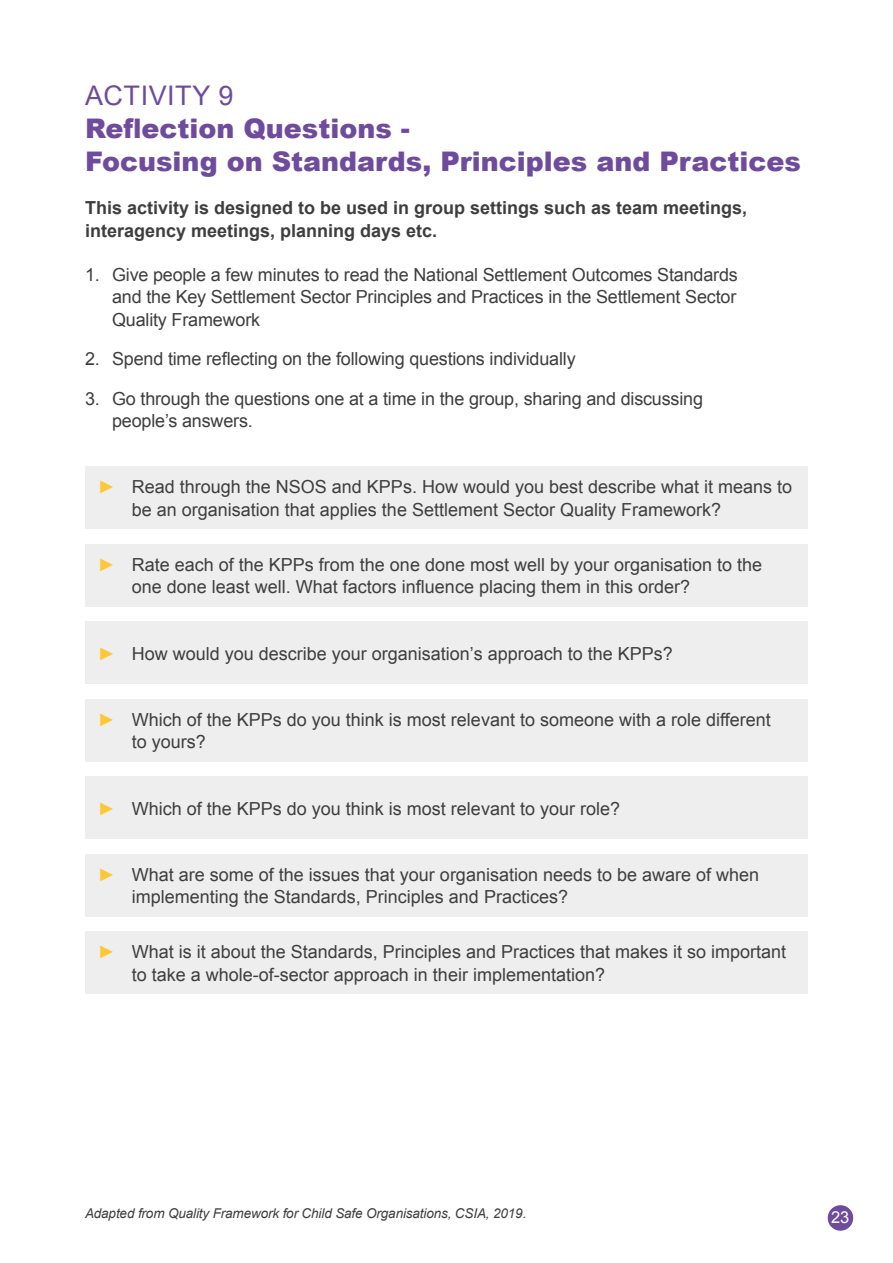
<style>
.page{position:relative;width:893px;height:1263px;background:#fff}
.page>*{position:absolute;margin:0;border:0;box-sizing:border-box;transform-origin:0 0}
.Heading_1{font:900 27px/33px "Arial";color:#6f4b9e}
.Heading_3{font:27px "Arial";letter-spacing:.02em;color:#6f4b9e}
.t1{font:18px/22.5px "Arial";color:#3e3e3f}
.t2{font:700 18px/22.5px "Arial";color:#3e3e3f}
.t3{font:16.5px "Arial";color:#fff}
.footnote{font:italic 13.5px "Arial";letter-spacing:-.01em;color:#3e3e3f}
.s1{color:#fec734}
</style>
<div class="page">
<div style="left:828px;top:1205px;width:25px;height:26px;background:#6f4b9e;border-radius:50%"></div>
<div style="left:85px;top:467px;width:723px;height:62px;background:#eeeeef"></div>
<div style="left:85px;top:544px;width:723px;height:63px;background:#eeeeef"></div>
<div style="left:85px;top:622px;width:723px;height:62px;background:#eeeeef"></div>
<div style="left:85px;top:699px;width:723px;height:63px;background:#eeeeef"></div>
<div style="left:85px;top:777px;width:723px;height:62px;background:#eeeeef"></div>
<div style="left:85px;top:854px;width:723px;height:63px;background:#eeeeef"></div>
<div style="left:85px;top:932px;width:723px;height:62px;background:#eeeeef"></div>
<p class="Heading_3" style="left:85px;top:78px;width:150px">ACTIVITY 9</p>
<p class="Heading_1" style="left:85px;top:111px;width:717px">Reflection Questions -<br>Focusing on Standards, Principles and Practices</p>
<p class="t2" style="left:85px;top:198px;width:664px">This activity is designed to be used in group settings such as team meetings, interagency meetings, planning days etc.</p>
<p class="t1" style="left:112px;top:263px;width:627px;text-align:justify;text-indent:-27px">1. Give people a few minutes to read the National Settlement Outcomes Standards and the Key Settlement Sector Principles and Practices in the Settlement Sector Quality Framework</p>
<p class="t1" style="left:85px;top:348px;width:492px">2. Spend time reflecting on the following questions individually</p>
<p class="t1" style="left:112px;top:387px;width:593px;text-indent:-27px">3. Go through the questions one at a time in the group, sharing and discussing people’s answers.</p>
<p class="t1" style="left:132px;top:476px;width:662px;text-indent:-34px"><span class="s1">►</span> Read through the NSOS and KPPs. How would you best describe what it means to be an organisation that applies the Settlement Sector Quality Framework?</p>
<p class="t1" style="left:132px;top:553px;width:632px;text-indent:-34px"><span class="s1">►</span> Rate each of the KPPs from the one done most well by your organisation to the one done least well. What factors influence placing them in this order?</p>
<p class="t1" style="left:98px;top:642px;width:576px"><span class="s1">►</span> How would you describe your organisation’s approach to the KPPs?</p>
<p class="t1" style="left:132px;top:708px;width:640px;text-indent:-34px"><span class="s1">►</span> Which of the KPPs do you think is most relevant to someone with a role different to yours?</p>
<p class="t1" style="left:98px;top:797px;width:524px"><span class="s1">►</span> Which of the KPPs do you think is most relevant to your role?</p>
<p class="t1" style="left:132px;top:863px;width:629px;text-indent:-34px"><span class="s1">►</span> What are some of the issues that your organisation needs to be aware of when implementing the Standards, Principles and Practices?</p>
<p class="t1" style="left:132px;top:941px;width:656px;text-indent:-34px"><span class="s1">►</span> What is it about the Standards, Principles and Practices that makes it so important to take a whole-of-sector approach in their implementation?</p>
<p class="footnote" style="left:85px;top:1205px;width:443px">Adapted from Quality Framework for Child Safe Organisations, CSIA, 2019.</p>
<p class="t3" style="left:831px;top:1206px;width:20px">23</p>
</div>
